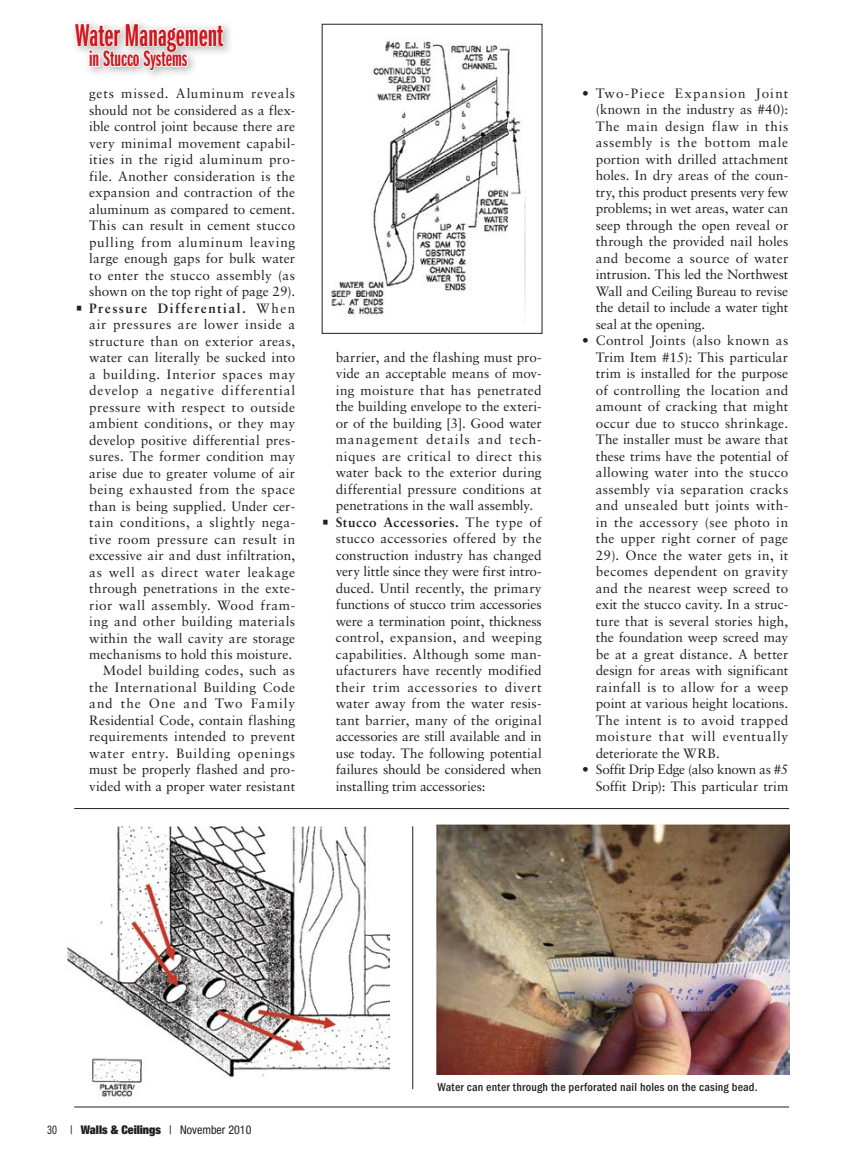
<style>
.page{position:relative;width:864px;height:1161px;background:#fff}
.page>*{position:absolute;margin:0;border:0;box-sizing:border-box;transform-origin:0 0}
.t1{font:32.7px "Franklin Gothic Demi X Cmpr";color:#ce171e}
.t2{font:23.1px "Franklin Gothic Demi X Cmpr";color:#ce171e}
.t3{font:13.5px/16.5px "Sabon";letter-spacing:.02em;color:#231f20;text-align:justify}
.t4{font:13.5px/16.5px "Sabon";letter-spacing:-.01em;color:#231f20;text-align:right}
.t5{font:500 condensed 12px "Franklin Gothic";letter-spacing:.015em;color:#231f20}
.t6{font:condensed 12px "Helvetica Neue";color:#231f20;scale:.85 1}
.s1{font-family:"Glypha";font-weight:900}
.s2{font-weight:700}
.s3{font-weight:900;font-stretch:expanded}
</style>
<div class="page">
<hr style="left:74px;top:1107px;width:715px;height:1px;background:#231f20">
<hr style="left:74px;top:808px;width:715px;height:1px;background:#231f20">
<img style="left:331px;top:41px;width:195px;height:276px">
<div style="left:322px;top:24px;width:220px;height:310px;border:1px solid #231f20"></div>
<img style="left:68px;top:827px;width:321px;height:271px">
<img style="left:437px;top:825px;width:353px;height:249px">
<hr style="left:412px;top:826px;width:1px;height:263px;background:#231f20">
<div style="left:70px;top:17px;width:165px;height:64px;background:#231f20;opacity:.33"></div>
<svg style="left:73px;top:17px;width:152px;height:64px"></svg>
<h1 class="t1" style="left:75px;top:17px;width:150px">Water Management</h1>
<h2 class="t2" style="left:89px;top:46px;width:100px">in Stucco Systems</h2>
<p class="t3" style="left:89px;top:85px;width:208px">gets missed. Aluminum reveals should not be considered as a flex&shy;ible control joint because there are very minimal movement capabil&shy;ities in the rigid aluminum pro&shy;file. Another consideration is the expansion and contraction of the aluminum as compared to cement.<br>This can result in cement stucco pulling from aluminum leaving large enough gaps for bulk water to enter the stucco assembly (as shown on the top right of page 29).</p>
<p class="t3" style="left:76px;top:299px;width:221px;text-align:right"><span class="s1">•</span> <span class="s2">Pressure Differential.</span> When air pressures are lower inside a structure than on exterior areas, water can literally be sucked into<br>a building. Interior spaces may develop a negative differential pressure with respect to outside ambient conditions, or they may develop positive differential pres&shy;sures. The former condition may arise due to greater volume of air being exhausted from the space than is being supplied. Under cer&shy;tain conditions, a slightly nega&shy;tive room pressure can result in excessive air and dust infiltration, as well as direct water leakage through penetrations in the exte&shy;rior wall assembly. Wood fram&shy;ing and other building materials within the wall cavity are storage mechanisms to hold this moisture.<br>Model building codes, such as<br>the International Building Code and the One and Two Family<br>Residential Code, contain flashing requirements intended to prevent water entry. Building openings must be properly flashed and pro&shy;vided with a proper water resistant</p>
<p class="t3" style="left:336px;top:349px;width:208px">barrier, and the flashing must pro&shy;vide an acceptable means of mov&shy;ing moisture that has penetrated the building envelope to the exteri&shy;or of the building [3]. Good water management details and tech&shy;niques are critical to direct this water back to the exterior during differential pressure conditions at penetrations in the wall assembly.</p>
<p class="t3" style="left:336px;top:514px;width:208px;text-indent:-14px"><span class="s1">•</span> <span class="s2">Stucco Accessories.</span> The type of stucco accessories offered by the construction industry has changed very little since they were first intro&shy;duced. Until recently, the primary functions of stucco trim accessories were a termination point, thickness control, expansion, and weeping capabilities. Although some man&shy;ufacturers have recently modified their trim accessories to divert water away from the water resis&shy;tant barrier, many of the original accessories are still available and in use today. The following potential failures should be considered when installing trim accessories:</p>
<p class="t3" style="left:596px;top:85px;width:194px;text-indent:-14px">• Two-Piece Expansion Joint (known in the industry as #40):<br>The main design flaw in this assembly is the bottom male portion with drilled attachment holes. In dry areas of the coun&shy;try, this product presents very few problems; in wet areas, water can seep through the open reveal or through the provided nail holes and become a source of water intrusion. This led the Northwest Wall and Ceiling Bureau to revise the detail to include a water tight seal at the opening.</p>
<p class="t3" style="left:596px;top:332px;width:194px;text-indent:-14px">• Control Joints (also known as Trim Item #15): This particular trim is installed for the purpose of controlling the location and amount of cracking that might occur due to stucco shrinkage.<br>The installer must be aware that these trims have the potential of allowing water into the stucco assembly via separation cracks and unsealed butt joints with&shy;in the accessory (see photo in the upper right corner of page 29). Once the water gets in, it becomes dependent on gravity and the nearest weep screed to exit the stucco cavity. In a struc&shy;ture that is several stories high, the foundation weep screed may be at a great distance. A better design for areas with significant rainfall is to allow for a weep point at various height locations.<br>The intent is to avoid trapped moisture that will eventually deteriorate the WRB.</p>
<p class="t4" style="left:582px;top:761px;width:207px">• Soffit Drip Edge (also known as #5<br>Soffit Drip): This particular trim</p>
<p class="t6" style="left:47px;top:1123px;width:242px">30 | <span class="s3">Walls &amp; Ceilings</span> | November 2010</p>
<p class="t5" style="left:437px;top:1080px;width:322px">Water can enter through the perforated nail holes on the casing bead.</p>
</div>
